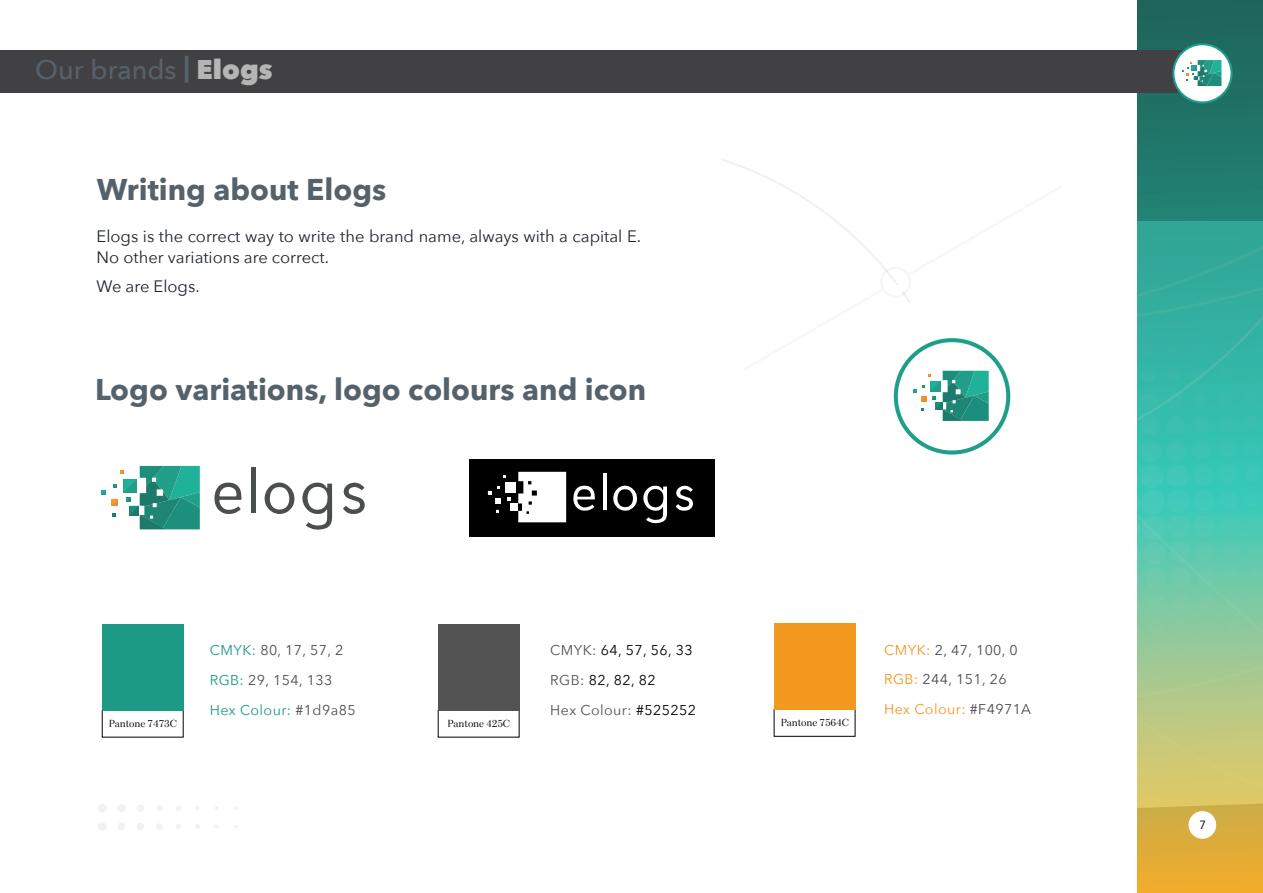
<style>
.page{position:relative;width:1263px;height:893px;background:#fff}
.page>*{position:absolute;margin:0;border:0;box-sizing:border-box;transform-origin:0 0}
.t1{font:700 30px "Avenir Next";color:#55626c}
.t2{font:500 27px "Avenir Next";color:#55626c}
.t3{font:16.5px/21px "Avenir Next";color:#1e242d}
.t4{font:14.25px/29.7px "Avenir Next";letter-spacing:.03em;color:#4a4d4e}
.t5{font:14.25px/29.7px "Avenir Next";letter-spacing:.03em;color:#000}
.t6{font:500 12px "Avenir Next";color:#1e242d;scale:.91 1}
.t7{font:10.2px "Bressay Display";letter-spacing:-.01em;color:#000}
.s1{font-weight:700}
.s2{font-weight:800;color:#b5b5b5}
.s3{color:#1d9a85}
.s4{color:#535252}
.s5{color:#f3981f}
</style>
<div class="page">
<svg style="left:1137px;top:0;width:126px;height:890px;background:#63ad87"></svg>
<div style="left:0;top:50px;width:1213px;height:43px;background:#414042"></div>
<div style="left:1173px;top:44px;width:58px;height:58px;background:#fff;border-radius:50%"></div>
<div style="left:1172px;top:43px;width:60px;height:60px;border:2px solid #1f9f8a;border-radius:50%"></div>
<svg style="left:1182px;top:60px;width:39px;height:26px"></svg>
<div style="left:98px;top:804px;width:9px;height:9px;background:#f1f2f3;border-radius:50%"></div>
<div style="left:117px;top:804px;width:8px;height:8px;background:#f1f2f3;border-radius:50%"></div>
<div style="left:137px;top:804px;width:7px;height:8px;background:#f1f2f3;border-radius:50%"></div>
<div style="left:156px;top:805px;width:7px;height:6px;background:#f1f2f3;border-radius:50%"></div>
<svg style="left:176px;top:806px;width:5px;height:5px"></svg>
<svg style="left:195px;top:806px;width:5px;height:4px"></svg>
<div style="left:98px;top:822px;width:9px;height:9px;background:#f1f2f3;border-radius:50%"></div>
<div style="left:117px;top:822px;width:8px;height:8px;background:#f1f2f3;border-radius:50%"></div>
<div style="left:137px;top:823px;width:7px;height:7px;background:#f1f2f3;border-radius:50%"></div>
<div style="left:156px;top:823px;width:7px;height:7px;background:#f1f2f3;border-radius:50%"></div>
<svg style="left:176px;top:824px;width:5px;height:5px"></svg>
<svg style="left:195px;top:824px;width:5px;height:5px"></svg>
<svg style="left:102px;top:466px;width:98px;height:63px"></svg>
<svg style="left:302px;top:482px;width:30px;height:48px"></svg>
<svg style="left:214px;top:483px;width:27px;height:31px"></svg>
<svg style="left:264px;top:482px;width:31px;height:32px"></svg>
<svg style="left:343px;top:482px;width:22px;height:32px"></svg>
<div style="left:251px;top:467px;width:5px;height:46px;background:#4b4e4f"></div>
<div style="left:102px;top:624px;width:82px;height:87px;background:#1d9a85"></div>
<div style="left:438px;top:624px;width:81px;height:87px;background:#535252"></div>
<div style="left:774px;top:709px;width:81px;height:28px;border:1px solid #000"></div>
<div style="left:774px;top:623px;width:81px;height:87px;background:#f3981f"></div>
<div style="left:894px;top:338px;width:116px;height:117px;border:4px solid #1f9f8a;border-radius:50%"></div>
<svg style="left:913px;top:371px;width:76px;height:50px"></svg>
<div style="left:470px;top:459px;width:245px;height:77px;background:#000"></div>
<svg style="left:488px;top:472px;width:78px;height:50px"></svg>
<svg style="left:573px;top:486px;width:22px;height:25px"></svg>
<svg style="left:613px;top:485px;width:54px;height:38px"></svg>
<svg style="left:675px;top:485px;width:18px;height:26px"></svg>
<hr style="left:603px;top:473px;width:4px;height:37px;background:#fff">
<svg style="left:722px;top:159px;width:62px;height:27px"></svg>
<svg style="left:783px;top:186px;width:222px;height:185px"></svg>
<div style="left:1188px;top:811px;width:28px;height:28px;background:#fff;border-radius:50%"></div>
<h2 class="t2" style="left:35px;top:47px;width:239px">Our brands <span class="s1">|</span> <span class="s2">Elogs</span></h2>
<h1 class="t1" style="left:97px;top:163px;width:291px">Writing about Elogs</h1>
<p class="t3" style="left:97px;top:225px;width:546px">Elogs is the correct way to write the brand name, always with a capital E.<br>No other variations are correct.</p>
<p class="t3" style="left:97px;top:275px;width:105px">We are Elogs.</p>
<h1 class="t1" style="left:95px;top:363px;width:553px">Logo variations, logo colours and icon</h1>
<p class="t7" style="left:108px;top:717px;width:70px">Pantone 7473C</p>
<p class="t4" style="left:210px;top:635px;width:147px"><span class="s3">CMYK:</span> 80, 17, 57, 2<br><span class="s3">RGB:</span> 29, 154, 133<br><span class="s3">Hex Colour:</span> #1d9a85</p>
<p class="t7" style="left:447px;top:717px;width:64px">Pantone 425C</p>
<p class="t5" style="left:550px;top:635px;width:147px"><span class="s4">CMYK:</span> 64, 57, 56, 33<br><span class="s4">RGB:</span> 82, 82, 82<br><span class="s4">Hex Colour:</span> #525252</p>
<p class="t7" style="left:780px;top:716px;width:70px">Pantone 7564C</p>
<p class="t4" style="left:884px;top:634px;width:149px"><span class="s5">CMYK:</span> 2, 47, 100, 0<br><span class="s5">RGB:</span> 244, 151, 26<br><span class="s5">Hex Colour:</span> #F4971A</p>
<p class="t6" style="left:1199px;top:815px;width:9px">7</p>
</div>
